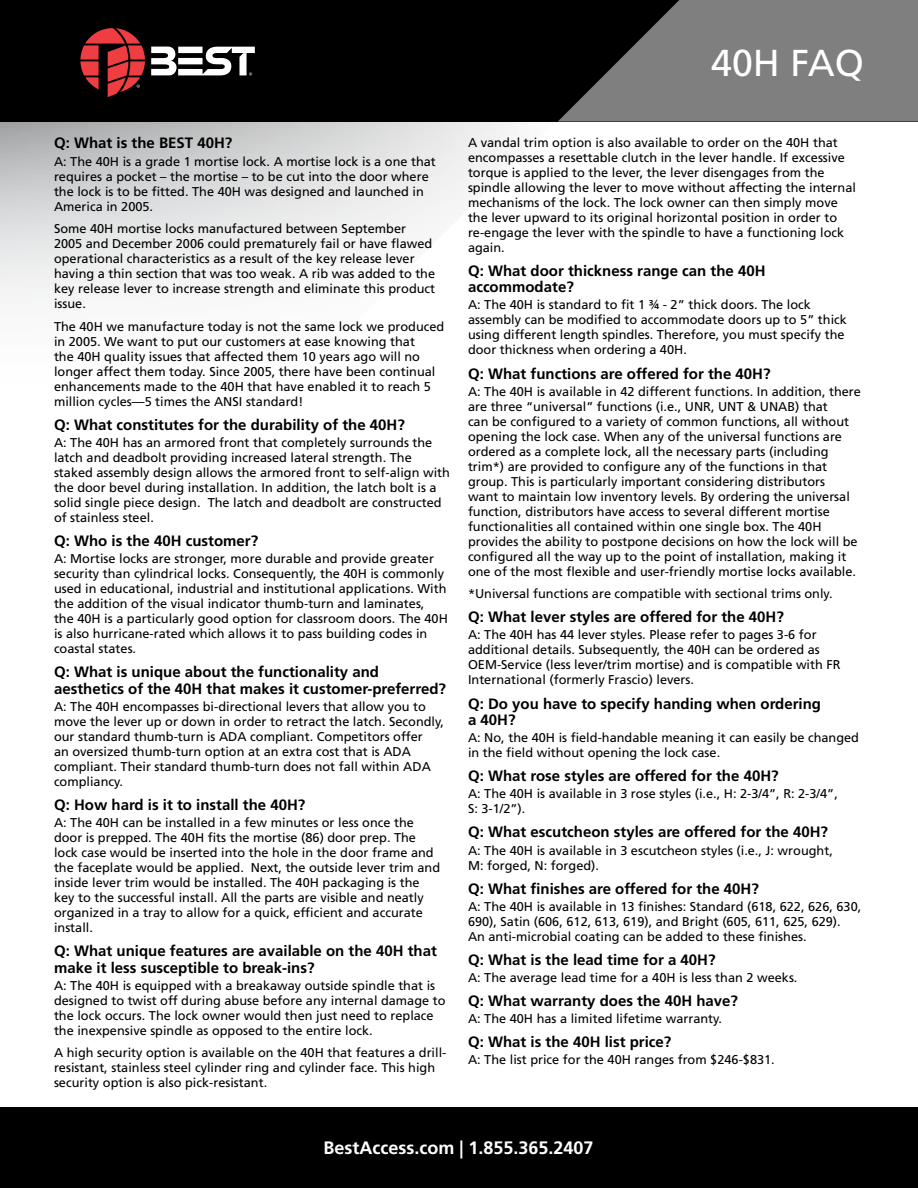
<style>
.page{position:relative;width:918px;height:1188px;background:#fff}
.page>*{position:absolute;margin:0;border:0;box-sizing:border-box;transform-origin:0 0}
.t1{font:37.5px "Frutiger LT Std";color:#fff}
.t2{font:700 18px "Frutiger LT Std";color:#fff}
.t3{font:700 15px/16.5px "Frutiger LT Std";color:#000}
.t4{font:12.75px/15px "Frutiger LT Std";color:#000}
</style>
<div class="page">
<div style="left:0;top:1107px;width:918px;height:81px;background:#000"></div>
<svg style="left:0;top:122px;width:513px;height:175px"></svg>
<div style="left:0;top:0;width:918px;height:122px;background:#000"></div>
<svg style="left:558px;top:0;width:360px;height:122px;fill:#7f7f7f"></svg>
<svg style="left:80px;top:28px;width:65px;height:69px"></svg>
<svg style="left:151px;top:47px;width:104px;height:29px"></svg>
<h1 class="t1" style="left:711px;top:41px;width:154px">40H FAQ</h1>
<p class="t3" style="left:54px;top:135px;width:180px">Q: What is the BEST 40H?</p>
<p class="t4" style="left:54px;top:154px;width:383px">A: The 40H is a grade 1 mortise lock. A mortise lock is a one that requires a pocket – the mortise – to be cut into the door where the lock is to be fitted. The 40H was designed and launched in America in 2005.</p>
<p class="t4" style="left:54px;top:221px;width:383px">Some 40H mortise locks manufactured between September 2005 and December 2006 could prematurely fail or have flawed operational characteristics as a result of the key release lever having a thin section that was too weak. A rib was added to the key release lever to increase strength and eliminate this product issue.</p>
<p class="t4" style="left:54px;top:319px;width:392px">The 40H we manufacture today is not the same lock we produced in 2005. We want to put our customers at ease knowing that<br>the 40H quality issues that affected them 10 years ago will no longer affect them today. Since 2005, there have been continual enhancements made to the 40H that have enabled it to reach 5 million cycles—5 times the ANSI standard!</p>
<p class="t3" style="left:54px;top:416px;width:352px">Q: What constitutes for the durability of the 40H?</p>
<p class="t4" style="left:54px;top:435px;width:398px">A: The 40H has an armored front that completely surrounds the latch and deadbolt providing increased lateral strength. The staked assembly design allows the armored front to self-align with the door bevel during installation. In addition, the latch bolt is a solid single piece design. The latch and deadbolt are constructed of stainless steel.</p>
<p class="t3" style="left:54px;top:533px;width:206px">Q: Who is the 40H customer?</p>
<p class="t4" style="left:54px;top:551px;width:395px">A: Mortise locks are stronger, more durable and provide greater security than cylindrical locks. Consequently, the 40H is commonly used in educational, industrial and institutional applications. With the addition of the visual indicator thumb-turn and laminates,<br>the 40H is a particularly good option for classroom doors. The 40H is also hurricane-rated which allows it to pass building codes in coastal states.</p>
<p class="t3" style="left:54px;top:664px;width:394px">Q: What is unique about the functionality and aesthetics of the 40H that makes it customer-preferred?</p>
<p class="t4" style="left:54px;top:699px;width:392px">A: The 40H encompasses bi-directional levers that allow you to move the lever up or down in order to retract the latch. Secondly, our standard thumb-turn is ADA compliant. Competitors offer<br>an oversized thumb-turn option at an extra cost that is ADA compliant. Their standard thumb-turn does not fall within ADA compliancy.</p>
<p class="t3" style="left:54px;top:797px;width:253px">Q: How hard is it to install the 40H?</p>
<p class="t4" style="left:54px;top:815px;width:388px">A: The 40H can be installed in a few minutes or less once the door is prepped. The 40H fits the mortise (86) door prep. The lock case would be inserted into the hole in the door frame and the faceplate would be applied. Next, the outside lever trim and inside lever trim would be installed. The 40H packaging is the key to the successful install. All the parts are visible and neatly organized in a tray to allow for a quick, efficient and accurate install.</p>
<p class="t3" style="left:54px;top:943px;width:384px">Q: What unique features are available on the 40H that make it less susceptible to break-ins?</p>
<p class="t4" style="left:54px;top:978px;width:393px">A: The 40H is equipped with a breakaway outside spindle that is designed to twist off during abuse before any internal damage to the lock occurs. The lock owner would then just need to replace the inexpensive spindle as opposed to the entire lock.</p>
<p class="t4" style="left:54px;top:1045px;width:394px">A high security option is available on the 40H that features a drill&shy;resistant, stainless steel cylinder ring and cylinder face. This high security option is also pick-resistant.</p>
<p class="t4" style="left:468px;top:135px;width:390px">A vandal trim option is also available to order on the 40H that encompasses a resettable clutch in the lever handle. If excessive torque is applied to the lever, the lever disengages from the spindle allowing the lever to move without affecting the internal mechanisms of the lock. The lock owner can then simply move the lever upward to its original horizontal position in order to re-engage the lever with the spindle to have a functioning lock again.</p>
<p class="t3" style="left:468px;top:262px;width:299px">Q: What door thickness range can the 40H accommodate?</p>
<p class="t4" style="left:468px;top:298px;width:381px">A: The 40H is standard to fit 1 ¾ - 2” thick doors. The lock assembly can be modified to accommodate doors up to 5” thick using different length spindles. Therefore, you must specify the door thickness when ordering a 40H.</p>
<p class="t3" style="left:468px;top:365px;width:304px">Q: What functions are offered for the 40H?</p>
<p class="t4" style="left:468px;top:384px;width:395px">A: The 40H is available in 42 different functions. In addition, there are three “universal” functions (i.e., UNR, UNT &amp; UNAB) that<br>can be configured to a variety of common functions, all without opening the lock case. When any of the universal functions are ordered as a complete lock, all the necessary parts (including trim*) are provided to configure any of the functions in that group. This is particularly important considering distributors<br>want to maintain low inventory levels. By ordering the universal function, distributors have access to several different mortise functionalities all contained within one single box. The 40H provides the ability to postpone decisions on how the lock will be configured all the way up to the point of installation, making it one of the most flexible and user-friendly mortise locks available.</p>
<p class="t4" style="left:468px;top:586px;width:366px">*Universal functions are compatible with sectional trims only.</p>
<p class="t3" style="left:468px;top:609px;width:317px">Q: What lever styles are offered for the 40H?</p>
<p class="t4" style="left:468px;top:628px;width:374px">A: The 40H has 44 lever styles. Please refer to pages 3-6 for additional details. Subsequently, the 40H can be ordered as OEM-Service (less lever/trim mortise) and is compatible with FR International (formerly Frascio) levers.</p>
<p class="t3" style="left:468px;top:695px;width:355px">Q: Do you have to specify handing when ordering a 40H?</p>
<p class="t4" style="left:468px;top:730px;width:393px">A: No, the 40H is field-handable meaning it can easily be changed in the field without opening the lock case.</p>
<p class="t3" style="left:468px;top:768px;width:312px">Q: What rose styles are offered for the 40H?</p>
<p class="t4" style="left:468px;top:787px;width:371px">A: The 40H is available in 3 rose styles (i.e., H: 2-3/4”, R: 2-3/4”,<br>S: 3-1/2”).</p>
<p class="t3" style="left:468px;top:824px;width:362px">Q: What escutcheon styles are offered for the 40H?</p>
<p class="t4" style="left:468px;top:843px;width:366px">A: The 40H is available in 3 escutcheon styles (i.e., J: wrought,<br>M: forged, N: forged).</p>
<p class="t3" style="left:468px;top:880px;width:292px">Q: What finishes are offered for the 40H?</p>
<p class="t4" style="left:468px;top:899px;width:395px">A: The 40H is available in 13 finishes: Standard (618, 622, 626, 630,<br>690), Satin (606, 612, 613, 619), and Bright (605, 611, 625, 629).<br>An anti-microbial coating can be added to these finishes.</p>
<p class="t3" style="left:468px;top:951px;width:249px">Q: What is the lead time for a 40H?</p>
<p class="t4" style="left:468px;top:970px;width:331px">A: The average lead time for a 40H is less than 2 weeks.</p>
<p class="t3" style="left:468px;top:993px;width:272px">Q: What warranty does the 40H have?</p>
<p class="t4" style="left:468px;top:1011px;width:256px">A: The 40H has a limited lifetime warranty.</p>
<p class="t3" style="left:468px;top:1034px;width:205px">Q: What is the 40H list price?</p>
<p class="t4" style="left:468px;top:1053px;width:308px">A: The list price for the 40H ranges from $246-$831.</p>
<h2 class="t2" style="left:323px;top:1137px;width:272px">BestAccess.com | 1.855.365.2407</h2>
</div>
